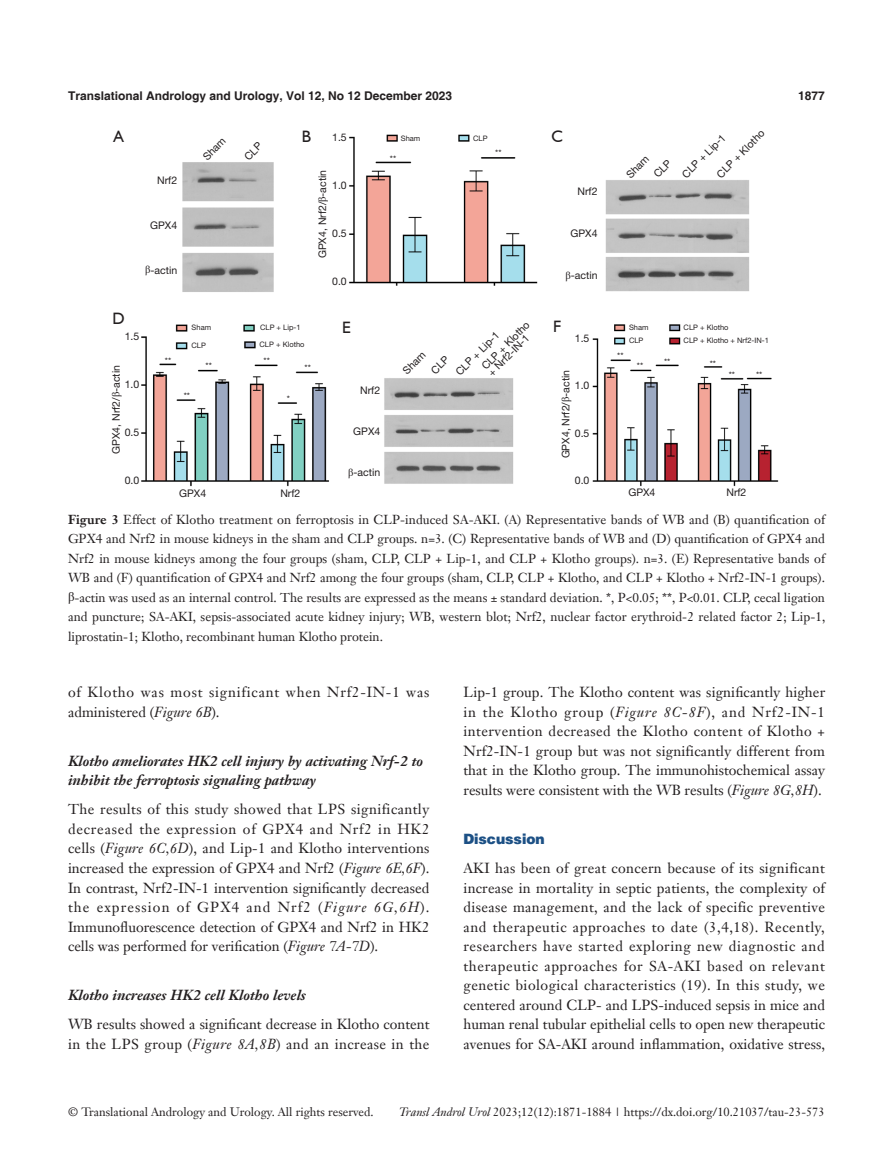
<style>
.page{position:relative;width:893px;height:1170px;background:#fff}
.page>*{position:absolute;margin:0;border:0;box-sizing:border-box;transform-origin:0 0}
.t1{font:16.5px "Humanist 521 BT";color:#231f20}
.t2{font:14.25px/19.5px "Janson Text LT";color:#231f20;text-align:justify}
._2ji-6_5{font:italic 700 14.25px/19.5px "Janson Text LT";color:#231f20}
.t3{font:14.25px/19.5px "Janson Text LT";letter-spacing:.055em;color:#231f20}
._1ji-6_5{font:900 14.25px "Helvetica";color:#1c5085}
.二级标题下沉{font:12.75px/19.5px "Janson Text LT";color:#231f20;text-align:justify}
.t4{font:12px "Janson Text LT";color:#231f20}
.t5{font:700 12px "Helvetica";color:#231f20}
.二级标题下沉-2{font:10.5px/9px "Helvetica Neue LT Pro";color:#231f20}
.二级标题下沉-3{font:9px "Helvetica Neue LT Pro";color:#231f20}
.二级标题下沉-4{font:7.5px "Helvetica Neue LT Pro";color:#231f20}
.s1{font-family:"Times New Roman"}
.s2{font-weight:700}
.s3{font-style:italic}
</style>
<div class="page">
<img style="left:141px;top:134px;width:638px;height:353px">
<div style="left:549px;top:318px;width:17px;height:17px;background:#fff"></div>
<div style="left:298px;top:128px;width:17px;height:17px;background:#fff"></div>
<div style="left:549px;top:128px;width:17px;height:17px;background:#fff"></div>
<div style="left:338px;top:319px;width:17px;height:17px;background:#fff"></div>
<svg style="left:244px;top:142px;width:19px;height:19px"></svg>
<svg style="left:653px;top:159px;width:19px;height:19px"></svg>
<svg style="left:430px;top:355px;width:20px;height:19px"></svg>
<p class="t5" style="left:68px;top:88px;width:386px">Translational Andrology and Urology, Vol 12, No 12 December 2023</p>
<p class="t5" style="left:798px;top:88px;width:28px">1877</p>
<p class="t1" style="left:113px;top:126px;width:12px">A</p>
<p class="二级标题下沉-2" style="left:157px;top:176px;width:22px">Nrf2</p>
<p class="二级标题下沉-2" style="left:150px;top:220px;width:29px">GPX4</p>
<p class="二级标题下沉-2" style="left:145px;top:265px;width:34px"><span class="s1">β</span>-actin</p>
<p class="t1" style="left:302px;top:126px;width:11px">B</p>
<p class="t1" style="left:552px;top:126px;width:13px">C</p>
<p class="二级标题下沉-2" style="left:715px;top:172px;width:64px;rotate:-45deg">CLP + Klotho</p>
<p class="二级标题下沉-2" style="left:332px;top:133px;width:16px">1.5</p>
<p class="二级标题下沉-2" style="left:201px;top:155px;width:29px;rotate:-45deg">Sham</p>
<p class="二级标题下沉-2" style="left:680px;top:172px;width:58px;rotate:-45deg">CLP + Lip-1</p>
<p class="二级标题下沉-4" style="left:401px;top:133px;width:21px">Sham</p>
<p class="二级标题下沉-4" style="left:473px;top:133px;width:16px">CLP</p>
<p class="二级标题下沉-3" style="left:495px;top:147px;width:8px">**</p>
<p class="二级标题下沉-3" style="left:390px;top:153px;width:8px">**</p>
<p class="二级标题下沉-2" style="left:625px;top:172px;width:29px;rotate:-45deg">Sham</p>
<p class="二级标题下沉-2" style="left:318px;top:258px;width:90px;rotate:-90deg">GPX4, Nrf2/<span class="s1">β</span>-actin</p>
<p class="二级标题下沉-2" style="left:332px;top:181px;width:16px">1.0</p>
<p class="二级标题下沉-2" style="left:577px;top:187px;width:22px">Nrf2</p>
<p class="二级标题下沉-2" style="left:570px;top:228px;width:29px">GPX4</p>
<p class="二级标题下沉-2" style="left:565px;top:270px;width:34px"><span class="s1">β</span>-actin</p>
<p class="二级标题下沉-2" style="left:332px;top:229px;width:16px">0.5</p>
<p class="二级标题下沉-2" style="left:332px;top:277px;width:16px">0.0</p>
<p class="t1" style="left:112px;top:308px;width:14px">D</p>
<p class="二级标题下沉-2" style="left:125px;top:332px;width:16px">1.5</p>
<p class="二级标题下沉-2" style="left:111px;top:453px;width:90px;rotate:-90deg">GPX4, Nrf2/<span class="s1">β</span>-actin</p>
<p class="二级标题下沉-2" style="left:125px;top:379px;width:16px">1.0</p>
<p class="二级标题下沉-2" style="left:125px;top:427px;width:16px">0.5</p>
<p class="二级标题下沉-2" style="left:125px;top:475px;width:16px">0.0</p>
<p class="二级标题下沉-3" style="left:165px;top:355px;width:8px">**</p>
<p class="t1" style="left:553px;top:316px;width:10px">F</p>
<p class="二级标题下沉-2" style="left:480px;top:364px;width:64px;rotate:-45deg">CLP + Klotho + Nrf2-IN-1</p>
<p class="t1" style="left:342px;top:317px;width:10px">E</p>
<p class="二级标题下沉-4" style="left:192px;top:323px;width:21px">Sham</p>
<p class="二级标题下沉-4" style="left:629px;top:322px;width:21px">Sham</p>
<p class="二级标题下沉-4" style="left:260px;top:323px;width:42px">CLP + Lip-1</p>
<p class="二级标题下沉-4" style="left:260px;top:339px;width:46px">CLP + Klotho</p>
<p class="二级标题下沉-2" style="left:454px;top:370px;width:58px;rotate:-45deg">CLP + Lip-1</p>
<p class="二级标题下沉-2" style="left:575px;top:333px;width:16px">1.5</p>
<p class="二级标题下沉-2" style="left:575px;top:381px;width:16px">1.0</p>
<p class="二级标题下沉-2" style="left:575px;top:428px;width:16px">0.5</p>
<p class="二级标题下沉-2" style="left:575px;top:476px;width:16px">0.0</p>
<p class="二级标题下沉-4" style="left:629px;top:335px;width:16px">CLP</p>
<p class="二级标题下沉-4" style="left:192px;top:340px;width:16px">CLP</p>
<p class="二级标题下沉-2" style="left:401px;top:369px;width:29px;rotate:-45deg">Sham</p>
<p class="二级标题下沉-3" style="left:617px;top:350px;width:8px">**</p>
<p class="二级标题下沉-3" style="left:264px;top:355px;width:8px">**</p>
<p class="二级标题下沉-3" style="left:206px;top:360px;width:8px">**</p>
<p class="二级标题下沉-3" style="left:637px;top:360px;width:8px">**</p>
<p class="二级标题下沉-3" style="left:305px;top:362px;width:8px">**</p>
<p class="二级标题下沉-2" style="left:561px;top:458px;width:90px;rotate:-90deg">GPX4, Nrf2/<span class="s1">β</span>-actin</p>
<p class="二级标题下沉-2" style="left:360px;top:385px;width:22px">Nrf2</p>
<p class="二级标题下沉-2" style="left:353px;top:426px;width:29px">GPX4</p>
<p class="二级标题下沉-2" style="left:348px;top:467px;width:34px"><span class="s1">β</span>-actin</p>
<p class="二级标题下沉-3" style="left:184px;top:390px;width:8px">**</p>
<p class="二级标题下沉-3" style="left:287px;top:393px;width:5px">*</p>
<p class="二级标题下沉-3" style="left:664px;top:356px;width:8px">**</p>
<p class="二级标题下沉-4" style="left:684px;top:322px;width:46px">CLP + Klotho</p>
<p class="二级标题下沉-4" style="left:684px;top:336px;width:87px">CLP + Klotho + Nrf2-IN-1</p>
<p class="二级标题下沉-3" style="left:710px;top:358px;width:8px">**</p>
<p class="二级标题下沉-3" style="left:729px;top:369px;width:8px">**</p>
<p class="二级标题下沉-3" style="left:756px;top:369px;width:8px">**</p>
<p class="二级标题下沉-2" style="left:179px;top:488px;width:29px">GPX4</p>
<p class="二级标题下沉-2" style="left:280px;top:488px;width:22px">Nrf2</p>
<p class="二级标题下沉-2" style="left:628px;top:487px;width:29px">GPX4</p>
<p class="二级标题下沉-2" style="left:726px;top:487px;width:22px">Nrf2</p>
<p class="二级标题下沉" style="left:68px;top:509px;width:759px"><span class="s2">Figure 3</span> Effect of Klotho treatment on ferroptosis in CLP-induced SA-AKI. (A) Representative bands of WB and (B) quantification of GPX4 and Nrf2 in mouse kidneys in the sham and CLP groups. n=3. (C) Representative bands of WB and (D) quantification of GPX4 and Nrf2 in mouse kidneys among the four groups (sham, CLP, CLP + Lip-1, and CLP + Klotho groups). n=3. (E) Representative bands of WB and (F) quantification of GPX4 and Nrf2 among the four groups (sham, CLP, CLP + Klotho, and CLP + Klotho + Nrf2-IN-1 groups). <span class="s1">β</span>-actin was used as an internal control. The results are expressed as the means ± standard deviation. *, P&lt;0.05; **, P&lt;0.01. CLP, cecal ligation and puncture; SA-AKI, sepsis-associated acute kidney injury; WB, western blot; Nrf2, nuclear factor erythroid-2 related factor 2; Lip-1, liprostatin-1; Klotho, recombinant human Klotho protein.</p>
<p class="t3" style="left:68px;top:682px;width:363px">of Klotho was most significant when Nrf2-IN-1 was administered (<span class="s3">Figure 6B</span>).</p>
<p class="_2ji-6_5" style="left:68px;top:750px;width:357px">Klotho ameliorates HK2 cell injury by activating Nrf-2 to inhibit the ferroptosis signaling pathway</p>
<p class="t2" style="left:68px;top:799px;width:363px">The results of this study showed that LPS significantly decreased the expression of GPX4 and Nrf2 in HK2 cells (<span class="s3">Figure 6C,6D</span>), and Lip-1 and Klotho interventions increased the expression of GPX4 and Nrf2 (<span class="s3">Figure 6E,6F</span>).<br>In contrast, Nrf2-IN-1 intervention significantly decreased the expression of GPX4 and Nrf2 (<span class="s3">Figure 6G,6H</span>).<br>Immunofluorescence detection of GPX4 and Nrf2 in HK2 cells was performed for verification (<span class="s3">Figure 7A-7D</span>).</p>
<p class="_2ji-6_5" style="left:68px;top:984px;width:239px">Klotho increases HK2 cell Klotho levels</p>
<p class="t2" style="left:68px;top:1014px;width:363px">WB results showed a significant decrease in Klotho content in the LPS group (<span class="s3">Figure 8A,8B</span>) and an increase in the</p>
<p class="t2" style="left:463px;top:682px;width:363px">Lip-1 group. The Klotho content was significantly higher in the Klotho group (<span class="s3">Figure 8C-8F</span>), and Nrf2-IN-1 intervention decreased the Klotho content of Klotho + Nrf2-IN-1 group but was not significantly different from that in the Klotho group. The immunohistochemical assay results were consistent with the WB results (<span class="s3">Figure 8G,8H</span>).</p>
<p class="_1ji-6_5" style="left:463px;top:829px;width:83px">Discussion</p>
<p class="t2" style="left:463px;top:858px;width:363px">AKI has been of great concern because of its significant increase in mortality in septic patients, the complexity of disease management, and the lack of specific preventive and therapeutic approaches to date (3,4,18). Recently, researchers have started exploring new diagnostic and therapeutic approaches for SA-AKI based on relevant genetic biological characteristics (19). In this study, we centered around CLP- and LPS-induced sepsis in mice and human renal tubular epithelial cells to open new therapeutic avenues for SA-AKI around inflammation, oxidative stress,</p>
<p class="t4" style="left:68px;top:1104px;width:307px">© Translational Andrology and Urology. All rights reserved.</p>
<p class="t4" style="left:399px;top:1104px;width:427px"><span class="s3">Transl Androl Urol</span> 2023;12(12):1871-1884 | https://dx.doi.org/10.21037/tau-23-573</p>
</div>
